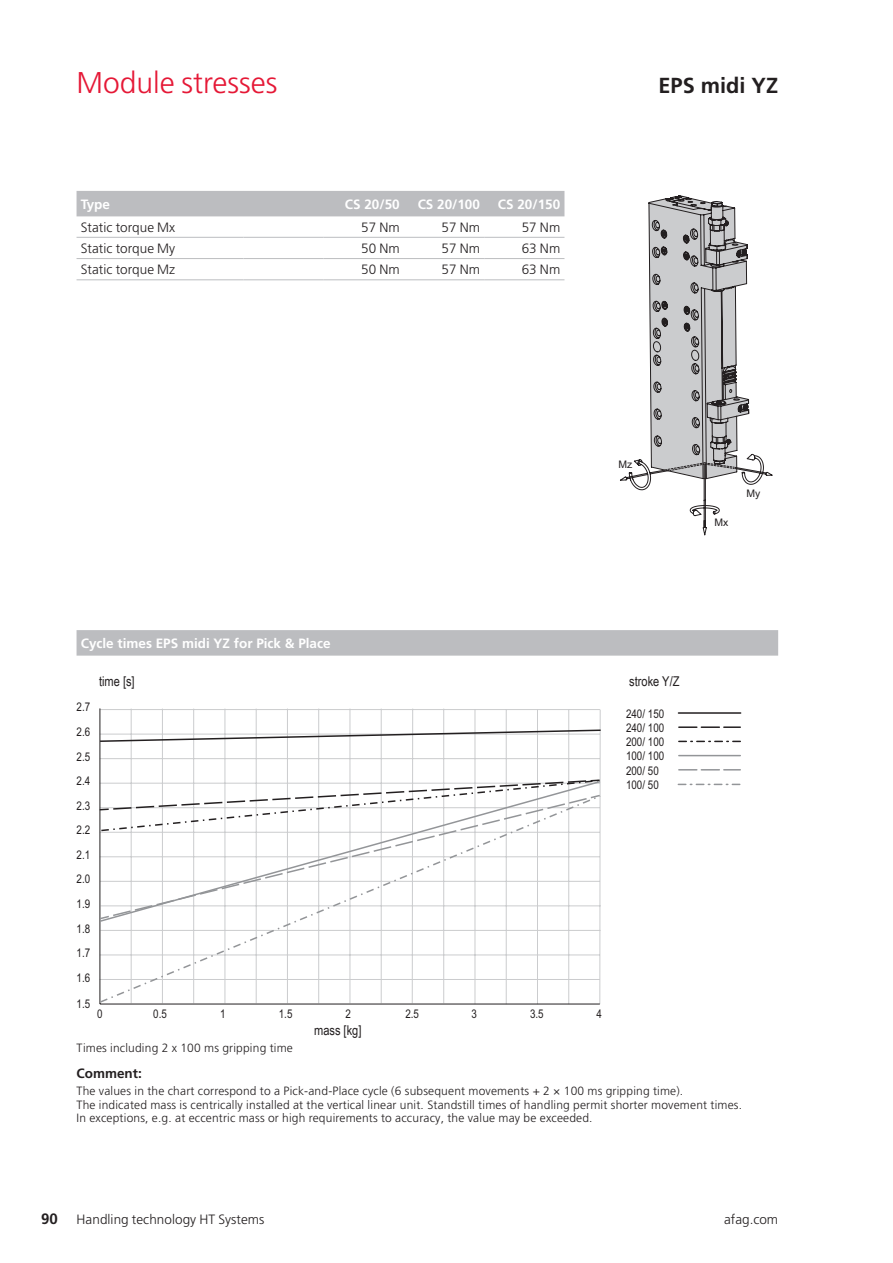
<style>
.page{position:relative;width:893px;height:1263px;background:#fff}
.page>*{position:absolute;margin:0;border:0;box-sizing:border-box;transform-origin:0 0}
.Überschrift_Seite_1{font:300 30px "Frutiger LT Pro";color:#e51836}
.Modulbezeichnung_bol{font:700 21.75px "Frutiger LT Pro";color:#231f20}
.Tabelle_Regular_9pt{font:300 13.5px "Frutiger LT Pro";letter-spacing:.005em;color:#231f20}
.Tabelle_bold_9pt_wei{font:700 13.5px "Frutiger LT Pro";color:#fff}
.Legende_Diagramm{font:13.5px "Arial Narrow";color:#231f20}
.Untertitel_Grundtext{font:700 13.5px "Frutiger LT Pro";color:#231f20}
.Legende_klein_regula{font:300 12px "Frutiger LT Pro";letter-spacing:.015em;color:#231f20}
.t1{font:12px/14.2px "Arial Narrow";color:#231f20}
.t2{font:10.35px "Arial";color:#231f20}
.s1{font-weight:700;font-size:15px}
</style>
<div class="page">
<svg style="left:620px;top:195px;width:152px;height:340px"></svg>
<div style="left:77px;top:630px;width:701px;height:26px;background:#bcbdc0"></div>
<div style="left:77px;top:191px;width:487px;height:25px;background:#bcbdc0"></div>
<hr style="left:243px;top:237px;width:81px;height:1px;background:#bcbdc0">
<hr style="left:324px;top:237px;width:80px;height:1px;background:#bcbdc0">
<hr style="left:404px;top:237px;width:80px;height:1px;background:#bcbdc0">
<hr style="left:484px;top:237px;width:80px;height:1px;background:#bcbdc0">
<hr style="left:243px;top:258px;width:81px;height:1px;background:#bcbdc0">
<hr style="left:324px;top:258px;width:80px;height:1px;background:#bcbdc0">
<hr style="left:404px;top:258px;width:80px;height:1px;background:#bcbdc0">
<hr style="left:484px;top:258px;width:80px;height:1px;background:#bcbdc0">
<hr style="left:77px;top:237px;width:166px;height:1px;background:#bcbdc0">
<hr style="left:243px;top:279px;width:81px;height:1px;background:#bcbdc0">
<hr style="left:324px;top:279px;width:80px;height:1px;background:#bcbdc0">
<hr style="left:404px;top:279px;width:80px;height:1px;background:#bcbdc0">
<hr style="left:484px;top:279px;width:80px;height:1px;background:#bcbdc0">
<hr style="left:77px;top:258px;width:166px;height:1px;background:#bcbdc0">
<hr style="left:77px;top:279px;width:166px;height:1px;background:#bcbdc0">
<hr style="left:537px;top:709px;width:1px;height:295px;background:#cbccce">
<hr style="left:475px;top:709px;width:1px;height:295px;background:#cbccce">
<hr style="left:412px;top:709px;width:1px;height:294px;background:#cbccce">
<hr style="left:350px;top:709px;width:1px;height:294px;background:#cbccce">
<hr style="left:287px;top:709px;width:1px;height:294px;background:#cbccce">
<hr style="left:599px;top:709px;width:2px;height:295px;background:#cbccce">
<hr style="left:225px;top:709px;width:1px;height:294px;background:#cbccce">
<hr style="left:162px;top:709px;width:1px;height:294px;background:#cbccce">
<hr style="left:100px;top:709px;width:500px;height:1px;background:#cbccce">
<hr style="left:568px;top:710px;width:1px;height:294px;background:#cbccce">
<hr style="left:506px;top:710px;width:1px;height:294px;background:#cbccce">
<hr style="left:443px;top:709px;width:1px;height:294px;background:#cbccce">
<hr style="left:381px;top:709px;width:1px;height:294px;background:#cbccce">
<hr style="left:318px;top:709px;width:1px;height:294px;background:#cbccce">
<hr style="left:256px;top:709px;width:1px;height:294px;background:#cbccce">
<hr style="left:193px;top:709px;width:1px;height:294px;background:#cbccce">
<hr style="left:131px;top:709px;width:1px;height:294px;background:#cbccce">
<hr style="left:100px;top:708px;width:1px;height:296px;background:#231f20">
<hr style="left:100px;top:1004px;width:500px;height:1px;background:#231f20">
<svg style="left:99px;top:729px;width:502px;height:65px"></svg>
<hr style="left:678px;top:712px;width:63px;height:2px;background:#231f20">
<svg style="left:679px;top:769px;width:61px;height:1px"></svg>
<svg style="left:679px;top:726px;width:61px;height:2px"></svg>
<hr style="left:679px;top:755px;width:61px;height:1px;background:#939598">
<svg style="left:679px;top:741px;width:61px;height:1px"></svg>
<svg style="left:99px;top:794px;width:502px;height:210px"></svg>
<svg style="left:678px;top:784px;width:62px;height:1px"></svg>
<p class="Überschrift_Seite_1" style="left:77px;top:65px;width:203px">Module stresses</p>
<p class="Modulbezeichnung_bol" style="left:658px;top:72px;width:121px">EPS midi YZ</p>
<p class="Tabelle_bold_9pt_wei" style="left:81px;top:196px;width:31px">Type</p>
<p class="Tabelle_bold_9pt_wei" style="left:345px;top:196px;width:56px">CS 20/50</p>
<p class="Tabelle_bold_9pt_wei" style="left:418px;top:196px;width:64px">CS 20/100</p>
<p class="Tabelle_bold_9pt_wei" style="left:498px;top:196px;width:64px">CS 20/150</p>
<p class="Tabelle_Regular_9pt" style="left:81px;top:219px;width:96px">Static torque Mx</p>
<p class="Tabelle_Regular_9pt" style="left:361px;top:219px;width:40px">57 Nm</p>
<p class="Tabelle_Regular_9pt" style="left:441px;top:219px;width:40px">57 Nm</p>
<p class="Tabelle_Regular_9pt" style="left:522px;top:219px;width:40px">57 Nm</p>
<p class="Tabelle_Regular_9pt" style="left:81px;top:240px;width:96px">Static torque My</p>
<p class="Tabelle_Regular_9pt" style="left:361px;top:240px;width:40px">50 Nm</p>
<p class="Tabelle_Regular_9pt" style="left:441px;top:240px;width:40px">57 Nm</p>
<p class="Tabelle_Regular_9pt" style="left:522px;top:240px;width:40px">63 Nm</p>
<p class="Tabelle_Regular_9pt" style="left:81px;top:262px;width:96px">Static torque Mz</p>
<p class="Tabelle_Regular_9pt" style="left:361px;top:262px;width:40px">50 Nm</p>
<p class="Tabelle_Regular_9pt" style="left:441px;top:262px;width:40px">57 Nm</p>
<p class="Tabelle_Regular_9pt" style="left:522px;top:262px;width:40px">63 Nm</p>
<p class="t2" style="left:618px;top:458px;width:15px">Mz</p>
<p class="t2" style="left:714px;top:515px;width:15px">Mx</p>
<p class="t2" style="left:746px;top:487px;width:15px">My</p>
<p class="Tabelle_bold_9pt_wei" style="left:81px;top:635px;width:251px">Cycle times EPS midi YZ for Pick &amp; Place</p>
<p class="t1" style="left:77px;top:700px;width:15px">2.7</p>
<p class="t1" style="left:77px;top:724px;width:15px">2.6</p>
<p class="t1" style="left:77px;top:749px;width:15px">2.5</p>
<p class="t1" style="left:77px;top:773px;width:15px">2.4</p>
<p class="t1" style="left:77px;top:798px;width:15px">2.3</p>
<p class="t1" style="left:77px;top:822px;width:15px">2.2</p>
<p class="t1" style="left:77px;top:847px;width:15px">2.1</p>
<p class="t1" style="left:77px;top:871px;width:15px">2.0</p>
<p class="t1" style="left:77px;top:896px;width:15px">1.9</p>
<p class="t1" style="left:77px;top:921px;width:15px">1.8</p>
<p class="t1" style="left:77px;top:945px;width:15px">1.7</p>
<p class="t1" style="left:77px;top:970px;width:15px">1.6</p>
<p class="Legende_Diagramm" style="left:99px;top:671px;width:37px">time [s]</p>
<p class="Legende_Diagramm" style="left:629px;top:671px;width:52px">stroke Y/Z</p>
<p class="Legende_Diagramm" style="left:101px;top:677px;width:35px">Zeit [s]</p>
<p class="Legende_Diagramm" style="left:627px;top:677px;width:42px">Hub Y/Z</p>
<p class="t1" style="left:626px;top:706px;width:40px">240/ 150<br>240/ 100<br>200/ 100<br>100/ 100<br>200/ 50<br>100/ 50</p>
<p class="t1" style="left:77px;top:996px;width:15px">1.5</p>
<p class="t1" style="left:153px;top:1006px;width:15px">0.5</p>
<p class="t1" style="left:279px;top:1006px;width:15px">1.5</p>
<p class="t1" style="left:472px;top:1006px;width:7px">3</p>
<p class="t1" style="left:530px;top:1006px;width:15px">3.5</p>
<p class="t1" style="left:97px;top:1006px;width:7px">0</p>
<p class="t1" style="left:220px;top:1006px;width:7px">1</p>
<p class="t1" style="left:345px;top:1006px;width:7px">2</p>
<p class="t1" style="left:405px;top:1006px;width:15px">2.5</p>
<p class="t1" style="left:596px;top:1006px;width:7px">4</p>
<p class="Legende_klein_regula" style="left:77px;top:1041px;width:218px">Times including 2 x 100 ms gripping time</p>
<p class="Legende_Diagramm" style="left:314px;top:1020px;width:49px">mass [kg]</p>
<p class="Legende_Diagramm" style="left:300px;top:1020px;width:55px">Masse [kg]</p>
<p class="Untertitel_Grundtext" style="left:77px;top:1065px;width:67px">Comment:</p>
<p class="Legende_klein_regula" style="left:77px;top:1084px;width:608px">The values in the chart correspond to a Pick-and-Place cycle (6 subsequent movements + 2 × 100 ms gripping time).</p>
<p class="Legende_klein_regula" style="left:77px;top:1097px;width:667px">The indicated mass is centrically installed at the vertical linear unit. Standstill times of handling permit shorter movement times.</p>
<p class="Legende_klein_regula" style="left:77px;top:1111px;width:518px">In exceptions, e.g. at eccentric mass or high requirements to accuracy, the value may be exceeded.</p>
<p class="Tabelle_Regular_9pt" style="left:41px;top:1211px;width:225px"><span class="s1">90</span> Handling technology HT Systems</p>
<p class="Tabelle_Regular_9pt" style="left:724px;top:1211px;width:55px">afag.com</p>
</div>
